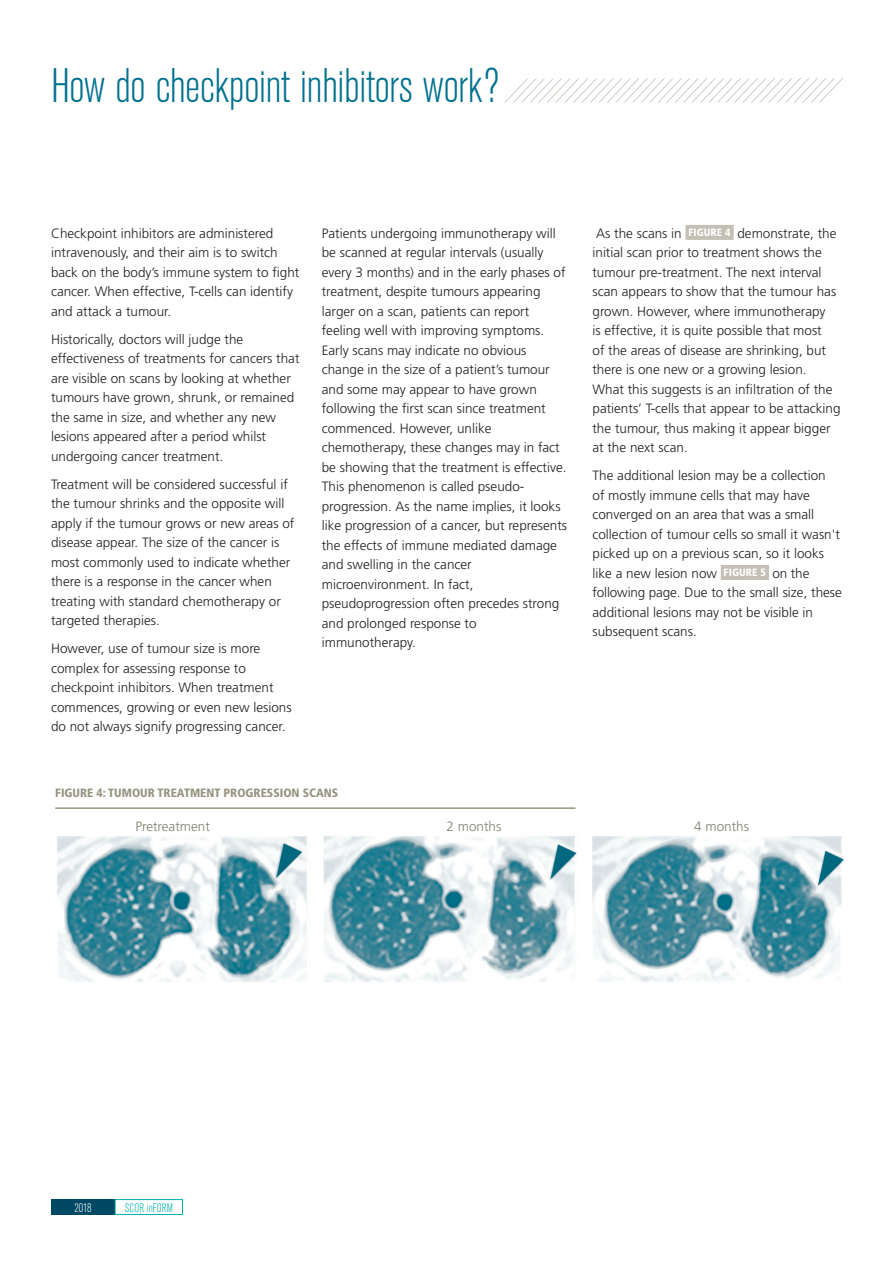
<style>
.page{position:relative;width:893px;height:1263px;background:#fff}
.page>*{position:absolute;margin:0;border:0;box-sizing:border-box;transform-origin:0 0}
.TITRE_OK{font:300 condensed 48px "Akzidenz Grotesk BE";letter-spacing:-.01em;color:#00718e}
.texte_courant{font:300 13.5px/19.5px "Frutiger";color:#231f20}
.Réferences{font:300 13.5px "Frutiger";color:#807f6f}
.t1{font:300 condensed 12.3px "Akzidenz Grotesk BE";letter-spacing:.015em;color:#00b1b0}
.t2{font:300 condensed 12.3px "Akzidenz Grotesk BE";color:#fff}
.TITRE_SCHEMA{font:900 condensed 12px "Frutiger";color:#979481}
.s1{font-weight:900;font-stretch:condensed;font-size:10.5px;color:#fff}
</style>
<div class="page">
<div style="left:51px;top:1199px;width:64px;height:16px;background:#004964"></div>
<div style="left:115px;top:1199px;width:68px;height:16px;border:1px solid #00b1b0"></div>
<div style="left:685px;top:225px;width:49px;height:15px;background:#c4c0b5"></div>
<div style="left:721px;top:565px;width:48px;height:15px;background:#c4c0b5"></div>
<img style="left:504px;top:78px;width:339px;height:25px">
<img style="left:57px;top:836px;width:787px;height:145px">
<hr style="left:55px;top:807px;width:520px;height:2px;background:#979481">
<p class="TITRE_OK" style="left:51px;top:60px;width:450px">How do checkpoint inhibitors work?</p>
<p class="texte_courant" style="left:51px;top:223px;width:250px">Checkpoint inhibitors are administered intravenously, and their aim is to switch back on the body’s immune system to fight cancer. When effective, T-cells can identify and attack a tumour.</p>
<p class="texte_courant" style="left:51px;top:329px;width:250px">Historically, doctors will judge the effectiveness of treatments for cancers that are visible on scans by looking at whether tumours have grown, shrunk, or remained the same in size, and whether any new lesions appeared after a period whilst undergoing cancer treatment.</p>
<p class="texte_courant" style="left:51px;top:474px;width:245px">Treatment will be considered successful if the tumour shrinks and the opposite will apply if the tumour grows or new areas of disease appear. The size of the cancer is most commonly used to indicate whether there is a response in the cancer when treating with standard chemotherapy or targeted therapies.</p>
<p class="texte_courant" style="left:51px;top:639px;width:242px">However, use of tumour size is more complex for assessing response to checkpoint inhibitors. When treatment commences, growing or even new lesions do not always signify progressing cancer.</p>
<p class="texte_courant" style="left:322px;top:223px;width:247px">Patients undergoing immunotherapy will be scanned at regular intervals (usually every 3 months) and in the early phases of treatment, despite tumours appearing larger on a scan, patients can report feeling well with improving symptoms.<br>Early scans may indicate no obvious change in the size of a patient’s tumour and some may appear to have grown following the first scan since treatment commenced. However, unlike chemotherapy, these changes may in fact be showing that the treatment is effective.<br>This phenomenon is called pseudo&shy;progression. As the name implies, it looks like progression of a cancer, but represents the effects of immune mediated damage and swelling in the cancer microenvironment. In fact, pseudoprogression often precedes strong and prolonged response to immunotherapy.</p>
<p class="texte_courant" style="left:592px;top:223px;width:250px">As the scans in <span class="s1">FIGURE 4</span> demonstrate, the initial scan prior to treatment shows the tumour pre-treatment. The next interval scan appears to show that the tumour has grown. However, where immunotherapy<br>is effective, it is quite possible that most<br>of the areas of disease are shrinking, but there is one new or a growing lesion.<br>What this suggests is an infiltration of the patients’ T-cells that appear to be attacking the tumour, thus making it appear bigger at the next scan.</p>
<p class="texte_courant" style="left:592px;top:466px;width:251px">The additional lesion may be a collection<br>of mostly immune cells that may have converged on an area that was a small collection of tumour cells so small it wasn't picked up on a previous scan, so it looks like a new lesion now <span class="s1">FIGURE 5</span> on the following page. Due to the small size, these additional lesions may not be visible in subsequent scans.</p>
<p class="TITRE_SCHEMA" style="left:55px;top:786px;width:285px">FIGURE 4: TUMOUR TREATMENT PROGRESSION SCANS</p>
<p class="Réferences" style="left:135px;top:818px;width:76px">Pretreatment</p>
<p class="Réferences" style="left:446px;top:818px;width:56px">2 months</p>
<p class="Réferences" style="left:694px;top:818px;width:56px">4 months</p>
<p class="t2" style="left:74px;top:1201px;width:19px">2018</p>
<p class="t1" style="left:125px;top:1201px;width:50px">SCOR inFORM</p>
</div>
